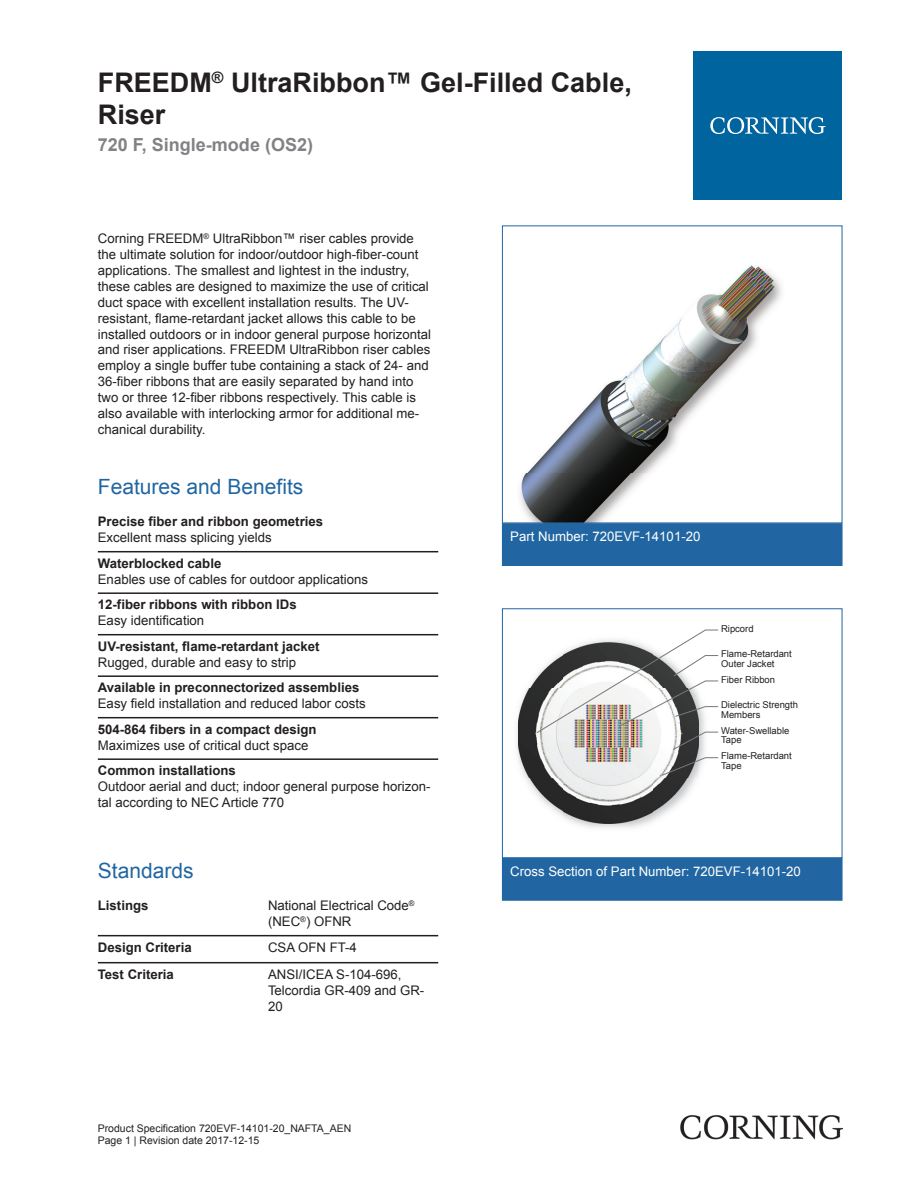
<style>
.page{position:relative;width:919px;height:1187px;background:#fff}
.page>*{position:absolute;margin:0;border:0;box-sizing:border-box;transform-origin:0 0}
.t1{font:700 27px/32.4px "Arial";color:#231f20}
.t2{font:21px "Arial";color:#2166a2}
.t3{font:700 18px "Arial";color:#808285}
.t4{font:13.2px/15.9px "Arial";color:#231f20}
.t5{font:700 13.2px "Arial";color:#231f20}
.t6{font:13.2px "Arial";color:#fff}
.t7{font:10.5px/12.6px "Arial";color:#231f20}
.t8{font:9.45px/9.4px "Arial";color:#231f20}
</style>
<div class="page">
<img style="left:520px;top:265px;width:262px;height:256px">
<div style="left:502px;top:523px;width:340px;height:42px;background:#2166a2"></div>
<div style="left:502px;top:523px;width:340px;height:43px;border:1px solid #2166a2"></div>
<img style="left:516px;top:722px;width:133px;height:106px">
<img style="left:518px;top:677px;width:180px;height:146px">
<svg style="left:536px;top:629px;width:182px;height:147px"></svg>
<div style="left:502px;top:608px;width:340px;height:250px;border:1px solid #2166a2"></div>
<div style="left:502px;top:858px;width:340px;height:42px;background:#2166a2"></div>
<hr style="left:98px;top:551px;width:340px;height:1px;background:#231f20">
<hr style="left:98px;top:592px;width:340px;height:2px;background:#231f20">
<hr style="left:98px;top:634px;width:340px;height:1px;background:#231f20">
<hr style="left:98px;top:675px;width:340px;height:2px;background:#231f20">
<hr style="left:98px;top:717px;width:340px;height:1px;background:#231f20">
<hr style="left:98px;top:758px;width:340px;height:1px;background:#231f20">
<hr style="left:98px;top:934px;width:170px;height:2px;background:#231f20">
<hr style="left:268px;top:934px;width:170px;height:2px;background:#231f20">
<hr style="left:98px;top:961px;width:170px;height:2px;background:#231f20">
<hr style="left:268px;top:961px;width:170px;height:2px;background:#231f20">
<div style="left:693px;top:51px;width:149px;height:149px;background:#00649e"></div>
<svg style="left:710px;top:117px;width:115px;height:17px"></svg>
<img style="left:680px;top:1115px;width:162px;height:24px">
<h1 class="t1" style="left:98px;top:66px;width:535px">FREEDM<sup>®</sup> UltraRibbon™ Gel-Filled Cable,<br>Riser</h1>
<h3 class="t3" style="left:98px;top:132px;width:217px">720 F, Single-mode (OS2)</h3>
<p class="t4" style="left:98px;top:231px;width:335px">Corning FREEDM<sup>®</sup> UltraRibbon™ riser cables provide the ultimate solution for indoor/outdoor high -fiber -count applications. The smallest and lightest in the industry, these cables are designed to maximize the use of critical duct space with excellent installation results. The UV - resistant, flame -retardant jacket allows this cable to be installed outdoors or in indoor general purpose horizontal and riser applications. FREEDM UltraRibbon riser cables employ a single buffer tube containing a stack of 24 - and 36 -fiber ribbons that are easily separated by hand into two or three 12 -fiber ribbons respectively. This cable is also available with interlocking armor for additional me&shy;chanical durability.</p>
<h2 class="t2" style="left:98px;top:472px;width:207px">Features and Benefits</h2>
<p class="t5" style="left:98px;top:512px;width:227px">Precise fiber and ribbon geometries</p>
<p class="t4" style="left:98px;top:529px;width:175px">Excellent mass splicing yields</p>
<p class="t5" style="left:98px;top:554px;width:125px">Waterblocked cable</p>
<p class="t4" style="left:98px;top:571px;width:272px">Enables use of cables for outdoor applications</p>
<p class="t5" style="left:98px;top:595px;width:200px">12-fiber ribbons with ribbon IDs</p>
<p class="t4" style="left:98px;top:612px;width:108px">Easy identification</p>
<p class="t5" style="left:98px;top:637px;width:223px">UV-resistant, flame-retardant jacket</p>
<p class="t4" style="left:98px;top:654px;width:200px">Rugged, durable and easy to strip</p>
<p class="t5" style="left:98px;top:678px;width:263px">Available in preconnectorized assemblies</p>
<p class="t4" style="left:98px;top:695px;width:269px">Easy field installation and reduced labor costs</p>
<p class="t5" style="left:98px;top:719px;width:220px">504-864 fibers in a compact design</p>
<p class="t4" style="left:98px;top:737px;width:212px">Maximizes use of critical duct space</p>
<p class="t5" style="left:98px;top:761px;width:139px">Common installations</p>
<p class="t4" style="left:98px;top:778px;width:334px">Outdoor aerial and duct; indoor general purpose horizon&shy;tal according to NEC Article 770</p>
<h2 class="t2" style="left:98px;top:856px;width:97px">Standards</h2>
<p class="t5" style="left:98px;top:896px;width:52px">Listings</p>
<p class="t4" style="left:268px;top:897px;width:148px">National Electrical Code<sup>® </sup>(NEC<sup>®</sup>) OFNR</p>
<p class="t5" style="left:98px;top:937px;width:95px">Design Criteria</p>
<p class="t4" style="left:268px;top:939px;width:90px">CSA OFN FT-4</p>
<p class="t5" style="left:98px;top:964px;width:78px">Test Criteria</p>
<p class="t4" style="left:268px;top:966px;width:158px">ANSI/ICEA S-104-696,<br>Telcordia GR-409 and GR-<br>20</p>
<p class="t7" style="left:98px;top:1121px;width:255px">Product Specification 720EVF-14101-20_NAFTA_AEN<br>Page 1 | Revision date 2017-12-15</p>
<p class="t6" style="left:510px;top:527px;width:192px">Part Number: 720EVF-14101-20</p>
<p class="t8" style="left:721px;top:623px;width:34px">Ripcord</p>
<p class="t8" style="left:721px;top:649px;width:72px">Flame-Retardant<br>Outer Jacket</p>
<p class="t8" style="left:721px;top:674px;width:55px">Fiber Ribbon</p>
<p class="t8" style="left:721px;top:700px;width:78px">Dielectric Strength<br>Members</p>
<p class="t8" style="left:721px;top:725px;width:70px">Water-Swellable<br>Tape</p>
<p class="t8" style="left:721px;top:751px;width:72px">Flame-Retardant<br>Tape</p>
<p class="t6" style="left:510px;top:862px;width:292px">Cross Section of Part Number: 720EVF-14101-20</p>
</div>
